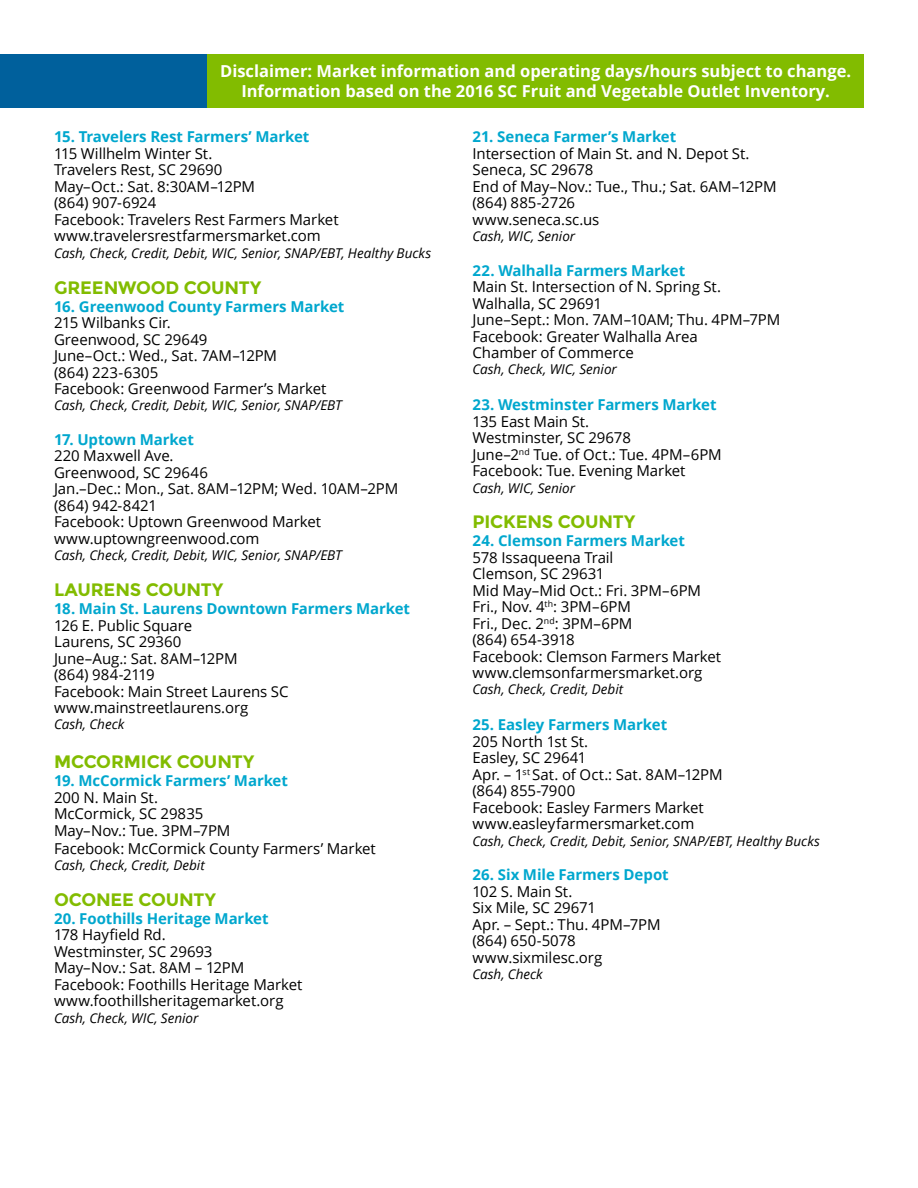
<style>
.page{position:relative;width:918px;height:1188px;background:#fff}
.page>*{position:absolute;margin:0;border:0;box-sizing:border-box;transform-origin:0 0}
.t1{font:700 18px "Montserrat";letter-spacing:-.01em;color:#82bc00}
.t2{font:700 16.5px/19.8px "Open Sans";color:#fff;text-align:center}
.t3{font:15px/16.5px "Open Sans";letter-spacing:-.005em;color:#000}
.t4{font:700 15px "Open Sans";letter-spacing:-.005em;color:#00a7ce}
.t5{font:italic 13.5px "Open Sans";color:#000}
</style>
<div class="page">
<div style="left:0;top:54px;width:207px;height:54px;background:#00609c"></div>
<div style="left:207px;top:54px;width:657px;height:54px;background:#82bc00"></div>
<p class="t2" style="left:220px;top:61px;width:633px">Disclaimer: Market information and operating days/hours subject to change.<br>Information based on the 2016 SC Fruit and Vegetable Outlet Inventory.</p>
<p class="t4" style="left:54px;top:126px;width:257px">15. Travelers Rest Farmers’ Market</p>
<p class="t3" style="left:54px;top:145px;width:286px">115 Willhelm Winter St.<br>Travelers Rest, SC 29690<br>May–Oct.: Sat. 8:30AM–12PM<br>(864) 907-6924<br>Facebook: Travelers Rest Farmers Market www.travelersrestfarmersmarket.com</p>
<p class="t5" style="left:54px;top:244px;width:379px">Cash, Check, Credit, Debit, WIC, Senior, SNAP/EBT, Healthy Bucks</p>
<p class="t1" style="left:54px;top:277px;width:209px">GREENWOOD COUNTY</p>
<p class="t4" style="left:54px;top:296px;width:292px">16. Greenwood County Farmers Market</p>
<p class="t3" style="left:54px;top:314px;width:274px">215 Wilbanks Cir.<br>Greenwood, SC 29649<br>June–Oct.: Wed., Sat. 7AM–12PM<br>(864) 223-6305<br>Facebook: Greenwood Farmer’s Market</p>
<p class="t5" style="left:54px;top:396px;width:290px">Cash, Check, Credit, Debit, WIC, Senior, SNAP/EBT</p>
<p class="t4" style="left:54px;top:429px;width:141px">17. Uptown Market</p>
<p class="t3" style="left:54px;top:447px;width:346px">220 Maxwell Ave.<br>Greenwood, SC 29646<br>Jan.–Dec.: Mon., Sat. 8AM–12PM; Wed. 10AM–2PM (864) 942-8421<br>Facebook: Uptown Greenwood Market www.uptowngreenwood.com</p>
<p class="t5" style="left:54px;top:546px;width:290px">Cash, Check, Credit, Debit, WIC, Senior, SNAP/EBT</p>
<p class="t1" style="left:54px;top:579px;width:171px">LAURENS COUNTY</p>
<p class="t4" style="left:54px;top:598px;width:358px">18. Main St. Laurens Downtown Farmers Market</p>
<p class="t3" style="left:54px;top:616px;width:236px">126 E. Public Square<br>Laurens, SC 29360<br>June–Aug.: Sat. 8AM–12PM<br>(864) 984-2119<br>Facebook: Main Street Laurens SC www.mainstreetlaurens.org</p>
<p class="t5" style="left:54px;top:715px;width:72px">Cash, Check</p>
<p class="t1" style="left:54px;top:751px;width:202px">MCCORMICK COUNTY</p>
<p class="t4" style="left:54px;top:770px;width:236px">19. McCormick Farmers’ Market</p>
<p class="t3" style="left:54px;top:789px;width:178px">200 N. Main St.<br>McCormick, SC 29835<br>May–Nov.: Tue. 3PM–7PM</p>
<p class="t3" style="left:54px;top:840px;width:323px">Facebook: McCormick County Farmers’ Market</p>
<p class="t5" style="left:54px;top:856px;width:152px">Cash, Check, Credit, Debit</p>
<p class="t1" style="left:54px;top:889px;width:164px">OCONEE COUNTY</p>
<p class="t4" style="left:54px;top:908px;width:216px">20. Foothills Heritage Market</p>
<p class="t3" style="left:54px;top:926px;width:250px">178 Hayfield Rd.<br>Westminster, SC 29693<br>May–Nov.: Sat. 8AM – 12PM<br>Facebook: Foothills Heritage Market www.foothillsheritagemarket.org</p>
<p class="t5" style="left:54px;top:1009px;width:146px">Cash, Check, WIC, Senior</p>
<p class="t4" style="left:472px;top:126px;width:205px">21. Seneca Farmer’s Market</p>
<p class="t3" style="left:472px;top:145px;width:306px">Intersection of Main St. and N. Depot St.<br>Seneca, SC 29678<br>End of May–Nov.: Tue., Thu.; Sat. 6AM–12PM (864) 885-2726<br>www.seneca.sc.us</p>
<p class="t5" style="left:472px;top:227px;width:104px">Cash, WIC, Senior</p>
<p class="t4" style="left:472px;top:260px;width:214px">22. Walhalla Farmers Market</p>
<p class="t3" style="left:472px;top:278px;width:309px">Main St. Intersection of N. Spring St.<br>Walhalla, SC 29691<br>June–Sept.: Mon. 7AM–10AM; Thu. 4PM–7PM<br>Facebook: Greater Walhalla Area<br>Chamber of Commerce</p>
<p class="t5" style="left:472px;top:360px;width:146px">Cash, Check, WIC, Senior</p>
<p class="t4" style="left:472px;top:394px;width:246px">23. Westminster Farmers Market</p>
<p class="t3" style="left:472px;top:413px;width:251px">135 East Main St.<br>Westminster, SC 29678<br>June–2<sup>nd</sup> Tue. of Oct.: Tue. 4PM–6PM<br>Facebook: Tue. Evening Market</p>
<p class="t5" style="left:472px;top:478px;width:104px">Cash, WIC, Senior</p>
<p class="t1" style="left:472px;top:511px;width:164px">PICKENS COUNTY</p>
<p class="t4" style="left:472px;top:530px;width:214px">24. Clemson Farmers Market</p>
<p class="t3" style="left:472px;top:549px;width:250px">578 Issaqueena Trail<br>Clemson, SC 29631<br>Mid May–Mid Oct.: Fri. 3PM–6PM<br>Fri., Nov. 4<sup>th</sup>: 3PM–6PM<br>Fri., Dec. 2<sup>nd</sup>: 3PM–6PM<br>(864) 654-3918<br>Facebook: Clemson Farmers Market www.clemsonfarmersmarket.org</p>
<p class="t5" style="left:472px;top:680px;width:152px">Cash, Check, Credit, Debit</p>
<p class="t4" style="left:472px;top:714px;width:196px">25. Easley Farmers Market</p>
<p class="t3" style="left:472px;top:733px;width:252px">205 North 1st St.<br>Easley, SC 29641<br>Apr. – 1<sup>st</sup> Sat. of Oct.: Sat. 8AM–12PM (864) 855-7900<br>Facebook: Easley Farmers Market www.easleyfarmersmarket.com</p>
<p class="t5" style="left:472px;top:832px;width:349px">Cash, Check, Credit, Debit, Senior, SNAP/EBT, Healthy Bucks</p>
<p class="t4" style="left:472px;top:864px;width:198px">26. Six Mile Farmers Depot</p>
<p class="t3" style="left:472px;top:883px;width:190px">102 S. Main St.<br>Six Mile, SC 29671<br>Apr. – Sept.: Thu. 4PM–7PM (864) 650-5078 www.sixmilesc.org</p>
<p class="t5" style="left:472px;top:965px;width:72px">Cash, Check</p>
</div>
